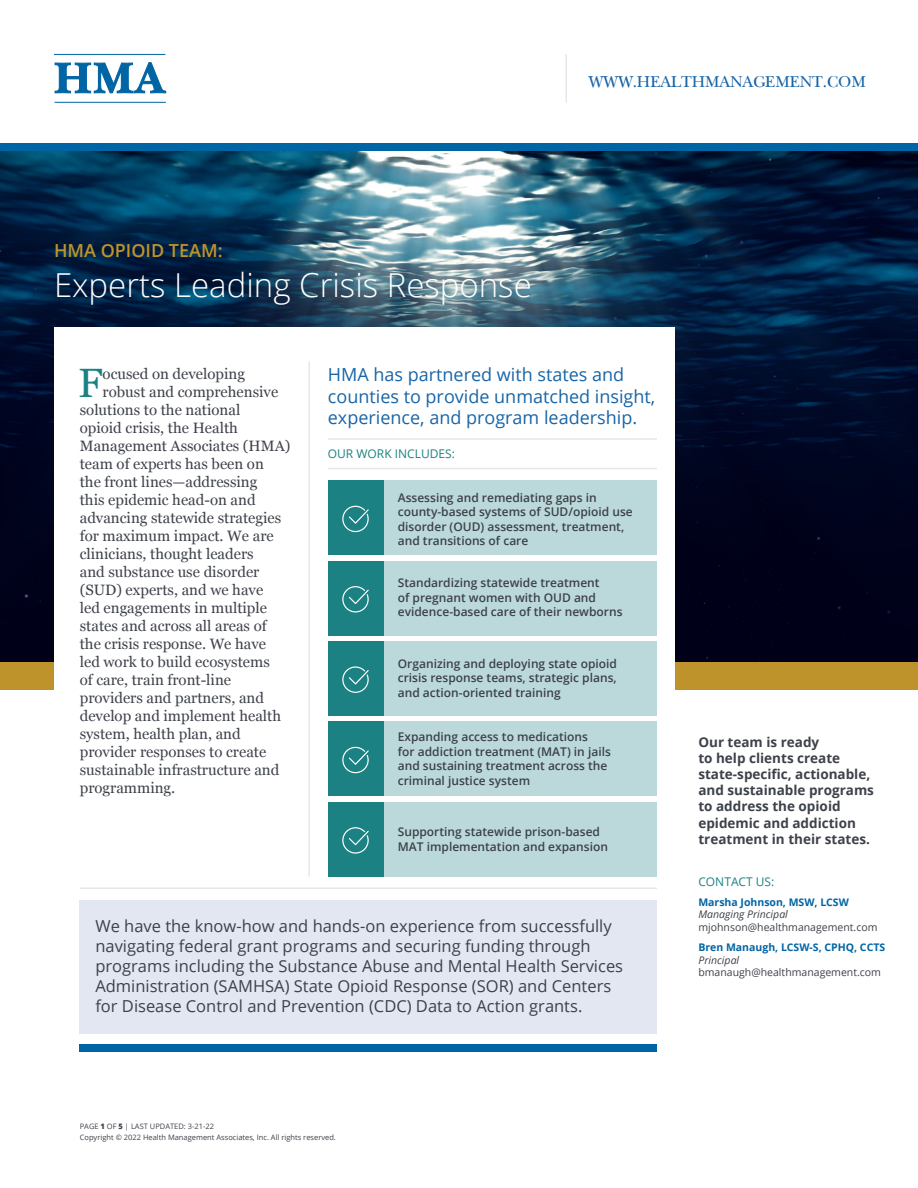
<style>
.page{position:relative;width:918px;height:1188px;background:#fff}
.page>*{position:absolute;margin:0;border:0;box-sizing:border-box;transform-origin:0 0}
.t1{font:40.95px "Georgia";color:#1c8182}
.t2{font:300 33px "Open Sans";color:#fff}
.t3{font:18px/21.6px "Open Sans";color:#1865a6}
.t4{font:600 18px "Open Sans";color:#be932b}
.t5{font:16.5px/19.8px "Open Sans";color:#3d4149}
.t6{font:16.5px "New Baskerville";color:#1865a6}
.t7{font:15px "Georgia";color:#3d4149}
.t8{font:700 13.5px/16.2px "Open Sans";color:#3d4149}
.t9{font:600 12px/14.4px "Open Sans";color:#3d4149}
.t10{font:12px "Open Sans";color:#1c8182}
.t11{font:10.5px/12.6px "Open Sans";color:#3d4149}
.t12{font:7.5px "Open Sans";color:#3d4149}
.s1{font-weight:800}
.s2{font-weight:700;color:#0065a4}
.s3{font-style:italic}
</style>
<div class="page">
<img style="left:0;top:151px;width:918px;height:511px">
<div style="left:0;top:662px;width:918px;height:28px;background:#be932b"></div>
<div style="left:54px;top:328px;width:621px;height:482px;background:#fff"></div>
<svg style="left:54px;top:62px;width:113px;height:32px"></svg>
<hr style="left:54px;top:54px;width:111px;height:1px;background:#0065a3">
<hr style="left:55px;top:102px;width:111px;height:1px;background:#0065a3">
<hr style="left:566px;top:54px;width:1px;height:49px;background:#e6e7e9">
<hr style="left:308px;top:362px;width:2px;height:514px;background:#e6e7e9">
<div style="left:80px;top:1045px;width:577px;height:7px;background:#0065a4"></div>
<div style="left:328px;top:480px;width:57px;height:75px;background:#1c8182"></div>
<div style="left:385px;top:480px;width:272px;height:75px;background:#bbd9da"></div>
<svg style="left:342px;top:506px;width:27px;height:26px"></svg>
<div style="left:328px;top:561px;width:57px;height:74px;background:#1c8182"></div>
<div style="left:385px;top:561px;width:272px;height:74px;background:#bbd9da"></div>
<svg style="left:342px;top:586px;width:27px;height:27px"></svg>
<div style="left:328px;top:641px;width:57px;height:75px;background:#1c8182"></div>
<div style="left:385px;top:641px;width:272px;height:75px;background:#bbd9da"></div>
<svg style="left:342px;top:666px;width:27px;height:27px"></svg>
<div style="left:328px;top:721px;width:57px;height:75px;background:#1c8182"></div>
<div style="left:385px;top:721px;width:272px;height:75px;background:#bbd9da"></div>
<svg style="left:342px;top:747px;width:27px;height:26px"></svg>
<div style="left:328px;top:802px;width:57px;height:74px;background:#1c8182"></div>
<div style="left:385px;top:802px;width:272px;height:74px;background:#bbd9da"></div>
<svg style="left:342px;top:827px;width:27px;height:27px"></svg>
<hr style="left:328px;top:438px;width:329px;height:2px;background:#e6e7e9">
<hr style="left:80px;top:888px;width:577px;height:1px;background:#e6e7e9">
<hr style="left:328px;top:468px;width:329px;height:1px;background:#e6e7e9">
<div style="left:80px;top:900px;width:577px;height:134px;background:#e3e7f2"></div>
<div style="left:0;top:144px;width:918px;height:7px;background:#0065a4"></div>
<p class="t6" style="left:589px;top:71px;width:279px">WWW.HEALTHMANAGEMENT.COM</p>
<p class="t4" style="left:54px;top:238px;width:170px">HMA OPIOID TEAM:</p>
<p class="t2" style="left:54px;top:262px;width:479px">Experts Leading Crisis Response</p>
<p class="t1" style="left:78px;top:353px;width:26px">F</p>
<p class="t7" style="left:103px;top:362px;width:144px">ocused on developing</p>
<p class="t7" style="left:103px;top:380px;width:177px">robust and comprehensive</p>
<p class="t7" style="left:80px;top:398px;width:162px">solutions to the national</p>
<p class="t7" style="left:80px;top:416px;width:160px">opioid crisis, the Health</p>
<p class="t7" style="left:80px;top:434px;width:212px">Management Associates (HMA)</p>
<p class="t7" style="left:80px;top:452px;width:186px">team of experts has been on</p>
<p class="t7" style="left:80px;top:470px;width:179px">the front lines—addressing</p>
<p class="t7" style="left:80px;top:488px;width:177px">this epidemic head-on and</p>
<p class="t7" style="left:80px;top:506px;width:203px">advancing statewide strategies</p>
<p class="t7" style="left:80px;top:524px;width:195px">for maximum impact. We are</p>
<p class="t7" style="left:80px;top:542px;width:175px">clinicians, thought leaders</p>
<p class="t7" style="left:80px;top:560px;width:181px">and substance use disorder</p>
<p class="t7" style="left:80px;top:578px;width:185px">(SUD) experts, and we have</p>
<p class="t7" style="left:80px;top:596px;width:189px">led engagements in multiple</p>
<p class="t7" style="left:80px;top:614px;width:188px">states and across all areas of</p>
<p class="t7" style="left:80px;top:632px;width:188px">the crisis response. We have</p>
<p class="t7" style="left:80px;top:650px;width:192px">led work to build ecosystems</p>
<p class="t7" style="left:80px;top:668px;width:153px">of care, train front-line</p>
<p class="t7" style="left:80px;top:686px;width:186px">providers and partners, and</p>
<p class="t7" style="left:80px;top:704px;width:203px">develop and implement health</p>
<p class="t7" style="left:80px;top:722px;width:162px">system, health plan, and</p>
<p class="t7" style="left:80px;top:740px;width:188px">provider responses to create</p>
<p class="t7" style="left:80px;top:758px;width:201px">sustainable infrastructure and</p>
<p class="t7" style="left:80px;top:776px;width:97px">programming.</p>
<p class="t3" style="left:328px;top:363px;width:329px">HMA has partnered with states and counties to provide unmatched insight, experience, and program leadership.</p>
<p class="t10" style="left:328px;top:446px;width:129px">OUR WORK INCLUDES:</p>
<p class="t9" style="left:398px;top:490px;width:237px">Assessing and remediating gaps in county-based systems of SUD/opioid use disorder (OUD) assessment, treatment, and transitions of care</p>
<p class="t9" style="left:398px;top:576px;width:226px">Standardizing statewide treatment<br>of pregnant women with OUD and evidence-based care of their newborns</p>
<p class="t9" style="left:398px;top:656px;width:221px;text-align:justify">Organizing and deploying state opioid crisis response teams, strategic plans, and action-oriented training</p>
<p class="t9" style="left:398px;top:730px;width:215px">Expanding access to medications<br>for addiction treatment (MAT) in jails and sustaining treatment across the criminal justice system</p>
<p class="t9" style="left:398px;top:825px;width:212px">Supporting statewide prison-based<br>MAT implementation and expansion</p>
<p class="t5" style="left:95px;top:916px;width:529px">We have the know-how and hands-on experience from successfully navigating federal grant programs and securing funding through programs including the Substance Abuse and Mental Health Services Administration (SAMHSA) State Opioid Response (SOR) and Centers for Disease Control and Prevention (CDC) Data to Action grants.</p>
<p class="t12" style="left:80px;top:1121px;width:136px">PAGE <span class="s1">1</span> OF <span class="s1">5</span> | LAST UPDATED: 3-21-22</p>
<p class="t12" style="left:80px;top:1132px;width:258px">Copyright © 2022 Health Management Associates, Inc. All rights reserved.</p>
<p class="t8" style="left:698px;top:733px;width:177px">Our team is ready<br>to help clients create state-specific, actionable, and sustainable programs to address the opioid epidemic and addiction treatment in their states.</p>
<p class="t10" style="left:698px;top:873px;width:78px">CONTACT US:</p>
<p class="t11" style="left:698px;top:895px;width:181px"><span class="s2">Marsha Johnson, MSW, LCSW<br></span><span class="s3">Managing Principal </span>mjohnson@healthmanagement.com</p>
<p class="t11" style="left:698px;top:941px;width:188px"><span class="s2">Bren Manaugh, LCSW-S, CPHQ, CCTS<br></span><span class="s3">Principal </span>bmanaugh@healthmanagement.com</p>
</div>
